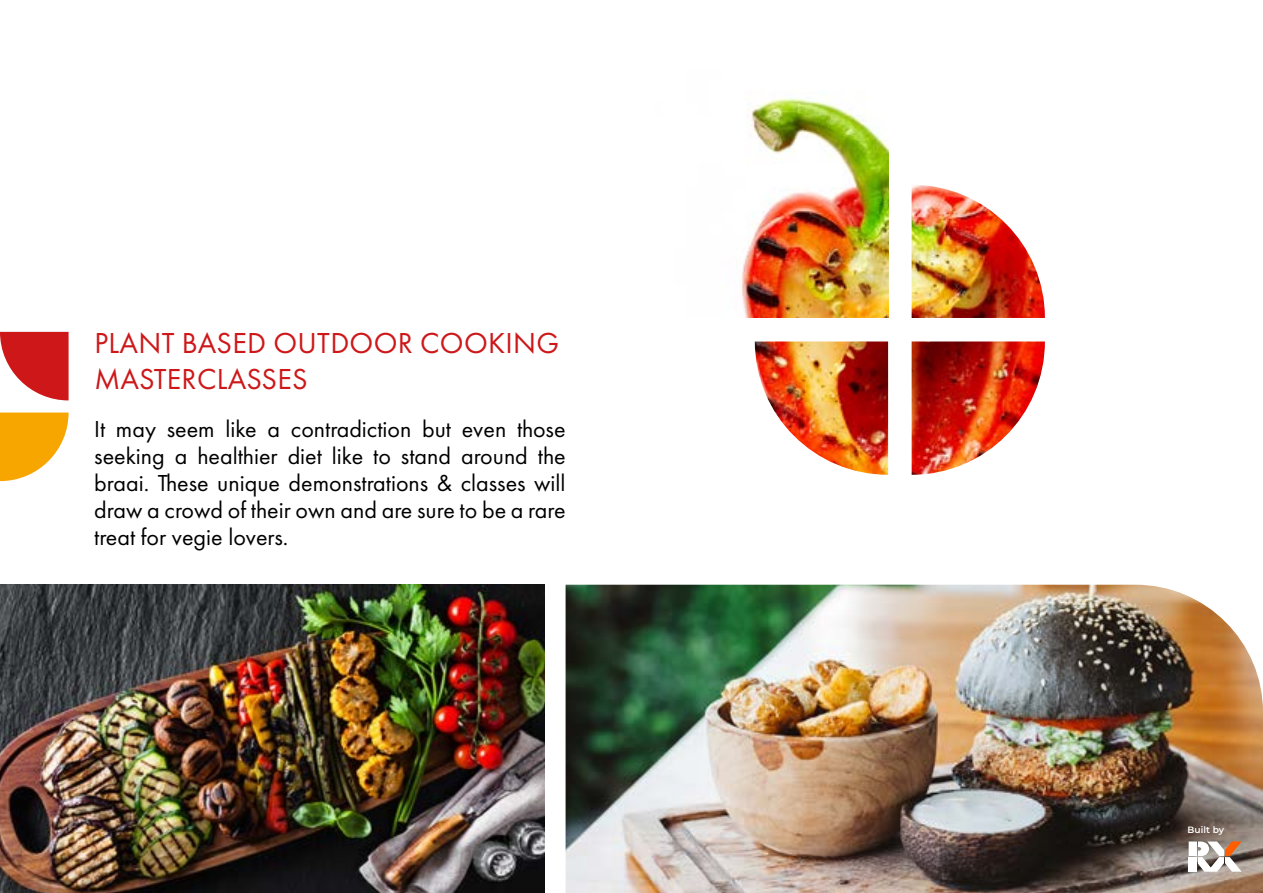
<style>
.page{position:relative;width:1263px;height:893px;background:#fff}
.page>*{position:absolute;margin:0;border:0;box-sizing:border-box;transform-origin:0 0}
.t1{font:30px/36px "Futura PT";letter-spacing:.01em;color:#cd1719}
.t2{font:24px/27px "Futura PT";color:#000;text-align:justify}
.t3{font:600 9.15px "Montserrat";color:#fff}
</style>
<div class="page">
<img style="left:0;top:585px;width:545px;height:308px">
<img style="left:566px;top:585px;width:697px;height:308px">
<svg style="left:0;top:332px;width:69px;height:68px"></svg>
<svg style="left:0;top:413px;width:69px;height:68px"></svg>
<img style="left:741px;top:98px;width:148px;height:220px">
<img style="left:755px;top:185px;width:290px;height:290px">
<svg style="left:1189px;top:841px;width:53px;height:31px"></svg>
<div style="left:1189px;top:857px;width:8px;height:15px;background:#fff"></div>
<p class="t1" style="left:94px;top:324px;width:466px">PLANT BASED OUTDOOR COOKING<br>MASTERCLASSES</p>
<p class="t2" style="left:94px;top:416px;width:473px">It may seem like a contradiction but even those seeking a healthier diet like to stand around the braai. These unique demonstrations &amp; classes will draw a crowd of their own and are sure to be a rare treat for vegie lovers.</p>
<p class="t3" style="left:1187px;top:824px;width:38px">Built by</p>
</div>
